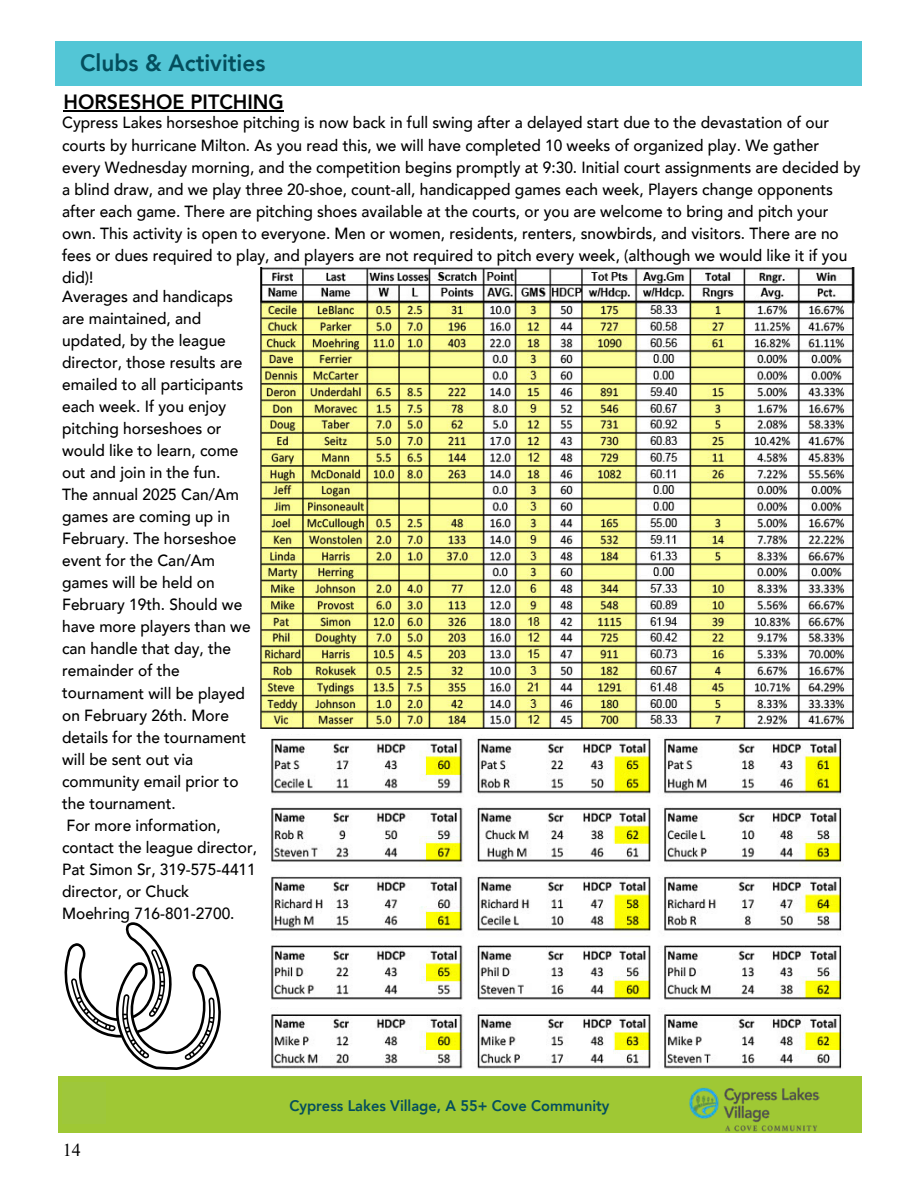
<style>
.page{position:relative;width:918px;height:1188px;background:#fff}
.page>*{position:absolute;margin:0;border:0;box-sizing:border-box;transform-origin:0 0}
.t1{font:800 23.55px "Avenir";color:#044e5d;scale:.96 1}
.t2{font:800 20.55px "Avenir";color:#000;scale:.96 1}
.t3{font:18px "Times New Roman";color:#000}
.t4{font:500 16.2px/22px "Avenir";color:#000;scale:.96 1}
.t5{font:800 15.3px "Avenir";color:#044e5d;scale:.96 1}
</style>
<div class="page">
<div style="left:55px;top:42px;width:807px;height:44px;background:#53c6d6"></div>
<div style="left:58px;top:1077px;width:804px;height:56px;background:#9fc834"></div>
<img style="left:689px;top:1087px;width:130px;height:44px">
<img style="left:260px;top:268px;width:594px;height:461px">
<img style="left:271px;top:738px;width:573px;height:331px">
<svg style="left:64px;top:922px;width:157px;height:148px"></svg>
<hr style="left:64px;top:110px;width:220px;height:1px;background:#000">
<div style="left:63px;top:1082px;width:43px;height:41px;background:#9ec73b"></div>
<h1 class="t1" style="left:80px;top:44px;width:195px">Clubs &amp; Activities</h1>
<p class="t2" style="left:64px;top:86px;width:231px">HORSESHOE PITCHING</p>
<p class="t4" style="left:62px;top:111px;width:833px">Cypress Lakes horseshoe pitching is now back in full swing after a delayed start due to the devastation of our courts by hurricane Milton. As you read this, we will have completed 10 weeks of organized play. We gather every Wednesday morning, and the competition begins promptly at 9:30. Initial court assignments are decided by a blind draw, and we play three 20-shoe, count-all, handicapped games each week, Players change opponents after each game. There are pitching shoes available at the courts, or you are welcome to bring and pitch your own. This activity is open to everyone. Men or women, residents, renters, snowbirds, and visitors. There are no fees or dues required to play, and players are not required to pitch every week, (although we would like it if you did)!</p>
<p class="t4" style="left:62px;top:284px;width:205px">Averages and handicaps are maintained, and updated, by the league director, those results are emailed to all participants each week. If you enjoy pitching horseshoes or would like to learn, come out and join in the fun.<br>The annual 2025 Can/Am games are coming up in<br>February. The horseshoe event for the Can/Am games will be held on<br>February 19th. Should we have more players than we can handle that day, the remainder of the tournament will be played on February 26th. More details for the tournament will be sent out via community email prior to the tournament.<br>For more information, contact the league director,<br>Pat Simon Sr, 319-575-4411 director, or Chuck<br>Moehring 716-801-2700.</p>
<p class="t3" style="left:63px;top:1137px;width:19px">14</p>
<p class="t5" style="left:289px;top:1094px;width:335px">Cypress Lakes Village, A 55+ Cove Community</p>
</div>
